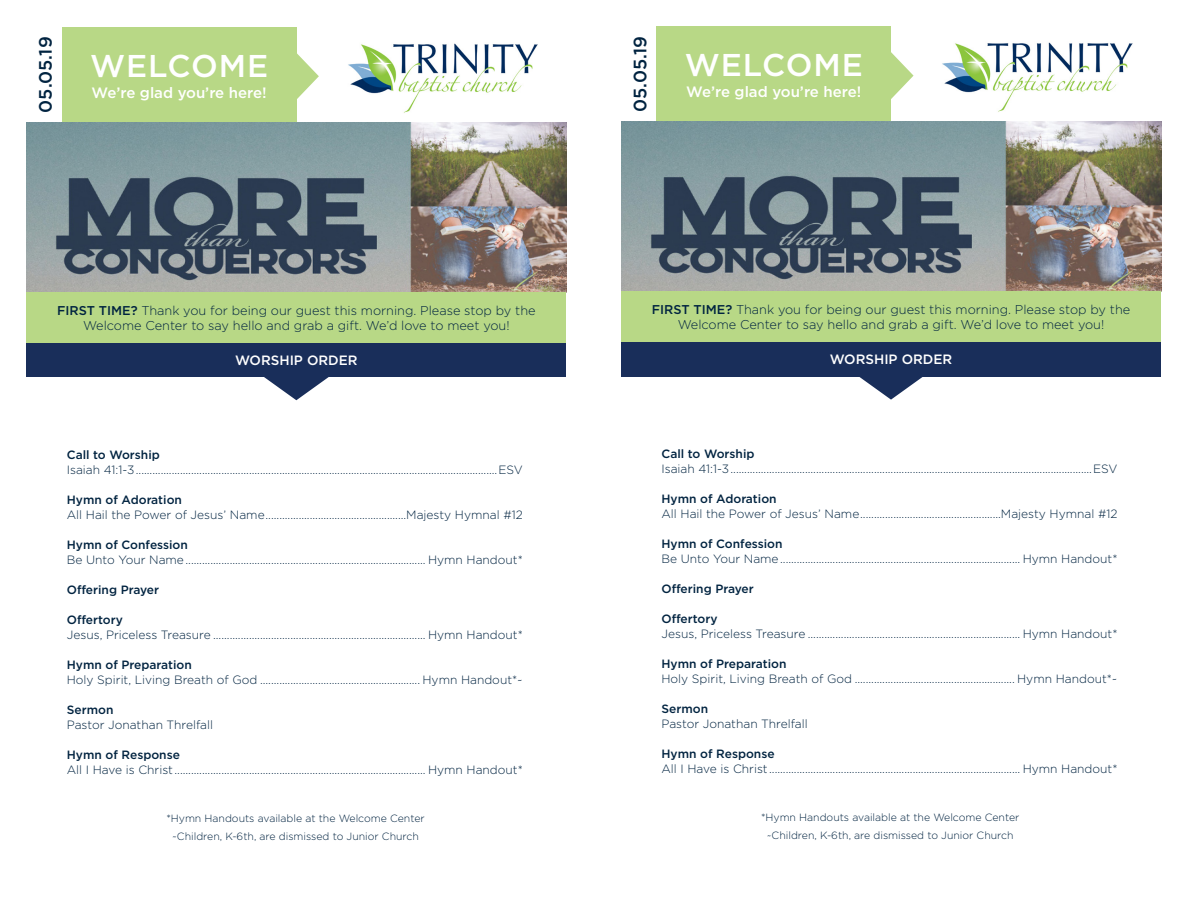
<style>
.page{position:relative;width:1188px;height:918px;background:#fff}
.page>*{position:absolute;margin:0;border:0;box-sizing:border-box;transform-origin:0 0}
.t1{font:500 31.5px "Gotham";letter-spacing:.03em;color:#fff}
.t2{font:500 18px "Gotham";color:#002340}
.t3{font:500 15px "Gotham";color:#fff}
.t4{font:500 13.5px "Gotham";color:#fff}
.t5{font:300 12.75px/15.3px "Gotham";color:#002340;text-align:center}
.t6{font:300 12px "Gotham";color:#002340}
.t7{font:500 12px "Gotham";color:#002340}
.t8{font:300 10.5px "Gotham";color:#002340}
.s1{font-weight:500}
</style>
<div class="page">
<img style="left:26px;top:122px;width:540px;height:170px">
<div style="left:62px;top:27px;width:234px;height:95px;background:#b8d886"></div>
<img style="left:348px;top:43px;width:190px;height:70px">
<div style="left:26px;top:342px;width:540px;height:35px;background:#192e5a"></div>
<svg style="left:264px;top:377px;width:65px;height:23px"></svg>
<svg style="left:296px;top:50px;width:23px;height:52px"></svg>
<div style="left:26px;top:292px;width:540px;height:50px;background:#b8d886"></div>
<img style="left:621px;top:121px;width:540px;height:170px">
<div style="left:657px;top:26px;width:234px;height:95px;background:#b8d886"></div>
<img style="left:942px;top:42px;width:191px;height:70px">
<div style="left:621px;top:342px;width:540px;height:34px;background:#192e5a"></div>
<svg style="left:856px;top:376px;width:70px;height:24px"></svg>
<svg style="left:891px;top:52px;width:23px;height:47px"></svg>
<div style="left:621px;top:291px;width:540px;height:51px;background:#b8d886"></div>
<p class="t2" style="left:34px;top:113px;width:77px;rotate:-90deg">05.05.19</p>
<p class="t1" style="left:90px;top:45px;width:180px">WELCOME</p>
<p class="t3" style="left:92px;top:83px;width:177px">We’re glad you’re here!</p>
<p class="t5" style="left:57px;top:302px;width:480px"><span class="s1">FIRST TIME?</span> Thank you for being our guest this morning. Please stop by the<br>Welcome Center to say hello and grab a gift. We’d love to meet you!</p>
<p class="t4" style="left:235px;top:351px;width:124px">WORSHIP ORDER</p>
<p class="t7" style="left:67px;top:447px;width:94px">Call to Worship</p>
<p class="t6" style="left:67px;top:462px;width:457px">Isaiah 41:1-3...................................................................................................................................ESV</p>
<p class="t7" style="left:67px;top:492px;width:117px">Hymn of Adoration</p>
<p class="t6" style="left:67px;top:507px;width:458px">All Hail the Power of Jesus’ Name...................................................Majesty Hymnal #12</p>
<p class="t7" style="left:67px;top:537px;width:123px">Hymn of Confession</p>
<p class="t6" style="left:67px;top:552px;width:458px">Be Unto Your Name....................................................................................... Hymn Handout*</p>
<p class="t7" style="left:67px;top:582px;width:94px">Offering Prayer</p>
<p class="t7" style="left:67px;top:612px;width:58px">Offertory</p>
<p class="t6" style="left:67px;top:627px;width:458px">Jesus, Priceless Treasure ............................................................................. Hymn Handout*</p>
<p class="t7" style="left:67px;top:657px;width:127px">Hymn of Preparation</p>
<p class="t6" style="left:67px;top:672px;width:458px">Holy Spirit, Living Breath of God .......................................................... Hymn Handout*~</p>
<p class="t7" style="left:67px;top:702px;width:48px">Sermon</p>
<p class="t6" style="left:67px;top:717px;width:148px">Pastor Jonathan Threlfall</p>
<p class="t7" style="left:67px;top:747px;width:115px">Hymn of Response</p>
<p class="t6" style="left:67px;top:762px;width:458px">All I Have is Christ ........................................................................................... Hymn Handout*</p>
<p class="t8" style="left:166px;top:812px;width:260px">*Hymn Handouts available at the Welcome Center</p>
<p class="t8" style="left:172px;top:830px;width:248px">~Children, K-6th, are dismissed to Junior Church</p>
<p class="t2" style="left:628px;top:112px;width:77px;rotate:-90deg">05.05.19</p>
<p class="t1" style="left:685px;top:44px;width:180px">WELCOME</p>
<p class="t3" style="left:686px;top:82px;width:177px">We’re glad you’re here!</p>
<p class="t5" style="left:652px;top:301px;width:480px"><span class="s1">FIRST TIME?</span> Thank you for being our guest this morning. Please stop by the<br>Welcome Center to say hello and grab a gift. We’d love to meet you!</p>
<p class="t4" style="left:830px;top:351px;width:124px">WORSHIP ORDER</p>
<p class="t7" style="left:662px;top:446px;width:94px">Call to Worship</p>
<p class="t6" style="left:662px;top:462px;width:457px">Isaiah 41:1-3...................................................................................................................................ESV</p>
<p class="t7" style="left:662px;top:491px;width:117px">Hymn of Adoration</p>
<p class="t6" style="left:662px;top:507px;width:458px">All Hail the Power of Jesus’ Name...................................................Majesty Hymnal #12</p>
<p class="t7" style="left:662px;top:536px;width:123px">Hymn of Confession</p>
<p class="t6" style="left:662px;top:552px;width:458px">Be Unto Your Name....................................................................................... Hymn Handout*</p>
<p class="t7" style="left:662px;top:581px;width:94px">Offering Prayer</p>
<p class="t7" style="left:662px;top:611px;width:58px">Offertory</p>
<p class="t6" style="left:662px;top:627px;width:458px">Jesus, Priceless Treasure ............................................................................. Hymn Handout*</p>
<p class="t7" style="left:662px;top:656px;width:127px">Hymn of Preparation</p>
<p class="t6" style="left:662px;top:672px;width:458px">Holy Spirit, Living Breath of God .......................................................... Hymn Handout*~</p>
<p class="t7" style="left:662px;top:701px;width:48px">Sermon</p>
<p class="t6" style="left:662px;top:717px;width:148px">Pastor Jonathan Threlfall</p>
<p class="t7" style="left:662px;top:746px;width:115px">Hymn of Response</p>
<p class="t6" style="left:662px;top:762px;width:458px">All I Have is Christ ........................................................................................... Hymn Handout*</p>
<p class="t8" style="left:761px;top:811px;width:260px">*Hymn Handouts available at the Welcome Center</p>
<p class="t8" style="left:767px;top:829px;width:248px">~Children, K-6th, are dismissed to Junior Church</p>
</div>
